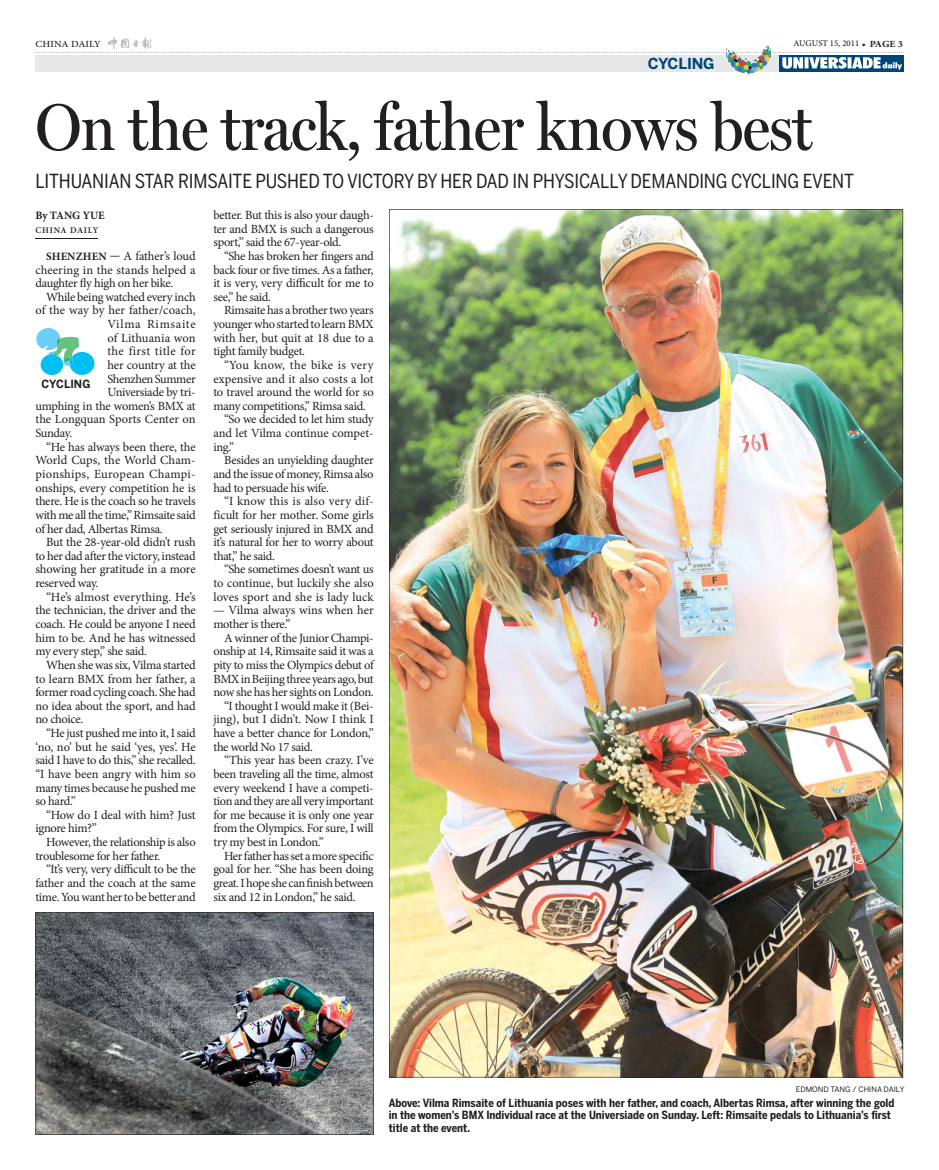
<style>
.page{position:relative;width:939px;height:1170px;background:#fff}
.page>*{position:absolute;margin:0;border:0;box-sizing:border-box;transform-origin:0 0}
.t1{font:66.25px "Miller Headline";letter-spacing:-.01em;color:#231f20}
.t2{font:19.25px "Benton Sans Cond";letter-spacing:-.01em;color:#231f20}
.t3{font:700 15px "Benton Sans";letter-spacing:-.01em;color:#004578}
.t4{font:12.5px/13.6px "Minion Pro";letter-spacing:-.025em;color:#231f20;text-align:justify}
.t5{font:12.5px/13.6px "Minion Pro";letter-spacing:-.005em;color:#231f20}
.t6{font:12.5px "Minion Pro";letter-spacing:.01em;color:#231f20}
.t7{font:12.5px "Minion Pro";color:#231f20}
.t8{font:12.5px "Minion Pro";letter-spacing:.005em;color:#231f20}
.t9{font:12.5px "Minion Pro";letter-spacing:.015em;color:#231f20}
.t10{font:12.5px "Minion Pro";letter-spacing:.025em;color:#231f20}
.t11{font:12.5px "Minion Pro";letter-spacing:.06em;color:#231f20}
.t12{font:700 11.25px/12.5px "Benton Sans Cond";color:#231f20}
.t13{font:700 11.25px "Minion Pro";letter-spacing:-.005em;color:#231f20}
.t14{font:700 11.25px "Benton Sans";letter-spacing:.005em;color:#231f20;scale:.95 1}
.t15{font:500 9.38px "Minion Pro";letter-spacing:.01em;color:#231f20;scale:1.1 1}
.t16{font:500 8.75px "Minion Pro";color:#231f20}
.t17{font:600 8.75px "Minion Pro";letter-spacing:.09em;color:#231f20}
.t18{font:7.5px "Benton Sans";color:#231f20}
.s1{font-size:9.38px}
.s2{font-weight:700;font-size:9.38px}
.s3{font-weight:700;font-size:11.25px}
</style>
<div class="page">
<div style="left:35px;top:56px;width:812px;height:16px;background:#e6e7e8"></div>
<img style="left:740px;top:72px;width:15px;height:2px">
<img style="left:736px;top:70px;width:24px;height:2px">
<div style="left:780px;top:55px;width:124px;height:16px;background:#004578"></div>
<svg style="left:35px;top:37px;width:869px;height:33px"></svg>
<hr style="left:35px;top:239px;width:63px;height:1px;background:#231f20">
<img style="left:389px;top:209px;width:514px;height:868px">
<svg style="left:36px;top:328px;width:59px;height:47px"></svg>
<img style="left:35px;top:912px;width:339px;height:222px">
<p class="t15" style="left:35px;top:38px;width:61px">CHINA DAILY</p>
<p class="t16" style="left:794px;top:38px;width:111px">AUGUST 15, 2011 <span class="s1">•</span> <span class="s2">PAGE 3</span></p>
<p class="t3" style="left:648px;top:55px;width:68px">CYCLING</p>
<h1 class="t1" style="left:35px;top:89px;width:779px">On the track, father knows best</h1>
<h2 class="t2" style="left:35px;top:174px;width:820px">LITHUANIAN STAR RIMSAITE PUSHED TO VICTORY BY HER DAD IN PHYSICALLY DEMANDING CYCLING EVENT</h2>
<p class="t13" style="left:35px;top:208px;width:71px">By TANG YUE</p>
<p class="t17" style="left:35px;top:224px;width:65px">CHINA DAILY</p>
<p class="t4" style="left:35px;top:250px;width:162px;text-indent:11px"><span class="s3">SHENZHEN —</span> A father’s loud cheering in the stands helped a daughter fly high on her bike.</p>
<p class="t4" style="left:46px;top:291px;width:151px">While being watched every inch</p>
<p class="t6" style="left:35px;top:305px;width:162px">of the way by her father/coach,</p>
<p class="t11" style="left:107px;top:319px;width:90px">Vilma Rimsaite</p>
<p class="t7" style="left:107px;top:333px;width:90px">of Lithuania won</p>
<p class="t10" style="left:107px;top:346px;width:90px">the first title for</p>
<p class="t4" style="left:107px;top:359px;width:90px">her country at the</p>
<p class="t4" style="left:107px;top:373px;width:90px">Shenzhen Summer</p>
<p class="t4" style="left:107px;top:386px;width:90px">Universiade by tri-</p>
<p class="t4" style="left:35px;top:400px;width:162px">umphing in the women’s BMX at</p>
<p class="t5" style="left:35px;top:413px;width:162px">the Longquan Sports Center on</p>
<p class="t4" style="left:35px;top:427px;width:38px">Sunday.</p>
<p class="t4" style="left:46px;top:441px;width:151px">“He has always been there, the</p>
<p class="t6" style="left:35px;top:455px;width:162px">World Cups, the World Cham-</p>
<p class="t9" style="left:35px;top:469px;width:162px">pionships, European Champi-</p>
<p class="t4" style="left:35px;top:482px;width:162px">onships, every competition he is</p>
<p class="t4" style="left:35px;top:495px;width:162px">there. He is the coach so he travels</p>
<p class="t4" style="left:35px;top:509px;width:162px">with me all the time,” Rimsaite said</p>
<p class="t4" style="left:35px;top:522px;width:129px">of her dad, Albertas Rimsa.</p>
<p class="t4" style="left:46px;top:536px;width:151px">But the 28-year-old didn’t rush</p>
<p class="t4" style="left:35px;top:550px;width:162px">to her dad after the victory, instead</p>
<p class="t4" style="left:35px;top:563px;width:162px">showing her gratitude in a more</p>
<p class="t4" style="left:35px;top:577px;width:64px">reserved way.</p>
<p class="t6" style="left:46px;top:591px;width:151px">“He’s almost everything. He’s</p>
<p class="t4" style="left:35px;top:604px;width:162px">the technician, the driver and the</p>
<p class="t4" style="left:35px;top:618px;width:162px">coach. He could be anyone I need</p>
<p class="t4" style="left:35px;top:631px;width:162px">him to be. And he has witnessed</p>
<p class="t4" style="left:35px;top:645px;width:113px">my every step,” she said.</p>
<p class="t4" style="left:46px;top:659px;width:151px">When she was six, Vilma started</p>
<p class="t5" style="left:35px;top:672px;width:162px">to learn BMX from her father, a</p>
<p class="t4" style="left:35px;top:686px;width:162px">former road cycling coach. She had</p>
<p class="t4" style="left:35px;top:700px;width:162px">no idea about the sport, and had</p>
<p class="t4" style="left:35px;top:713px;width:49px">no choice.</p>
<p class="t4" style="left:46px;top:727px;width:151px">“He just pushed me into it, I said</p>
<p class="t5" style="left:35px;top:740px;width:162px">‘no, no’ but he said ‘yes, yes’. He</p>
<p class="t4" style="left:35px;top:754px;width:162px">said I have to do this,” she recalled.</p>
<p class="t7" style="left:35px;top:769px;width:162px">“I have been angry with him so</p>
<p class="t4" style="left:35px;top:781px;width:162px">many times because he pushed me</p>
<p class="t4" style="left:35px;top:795px;width:42px">so hard.”</p>
<p class="t4" style="left:46px;top:809px;width:151px">“How do I deal with him? Just</p>
<p class="t4" style="left:35px;top:822px;width:63px">ignore him?”</p>
<p class="t4" style="left:46px;top:836px;width:151px">However, the relationship is also</p>
<p class="t4" style="left:35px;top:849px;width:126px">troublesome for her father.</p>
<p class="t4" style="left:46px;top:863px;width:151px">“It’s very, very difficult to be the</p>
<p class="t4" style="left:35px;top:877px;width:162px">father and the coach at the same</p>
<p class="t4" style="left:35px;top:890px;width:162px">time. You want her to be better and</p>
<p class="t14" style="left:42px;top:377px;width:53px">CYCLING</p>
<p class="t4" style="left:213px;top:209px;width:162px">better. But this is also your daugh&shy;ter and BMX is such a dangerous sport,” said the 67-year-old.</p>
<p class="t4" style="left:213px;top:250px;width:162px;text-indent:11px">“She has broken her fingers and back four or five times. As a father, it is very, very difficult for me to see,” he said.</p>
<p class="t4" style="left:213px;top:304px;width:162px;text-indent:11px">Rimsaite has a brother two years younger who started to learn BMX with her, but quit at 18 due to a tight family budget.</p>
<p class="t10" style="left:224px;top:360px;width:151px">“You know, the bike is very</p>
<p class="t8" style="left:213px;top:373px;width:162px">expensive and it also costs a lot</p>
<p class="t4" style="left:213px;top:386px;width:162px">to travel around the world for so</p>
<p class="t4" style="left:213px;top:400px;width:154px">many competitions,” Rimsa said.</p>
<p class="t4" style="left:224px;top:413px;width:151px">“So we decided to let him study</p>
<p class="t5" style="left:213px;top:427px;width:162px">and let Vilma continue compet-</p>
<p class="t4" style="left:213px;top:441px;width:22px">ing.”</p>
<p class="t4" style="left:224px;top:454px;width:151px">Besides an unyielding daughter</p>
<p class="t4" style="left:213px;top:468px;width:162px">and the issue of money, Rimsa also</p>
<p class="t4" style="left:213px;top:482px;width:117px">had to persuade his wife.</p>
<p class="t9" style="left:224px;top:496px;width:151px">“I know this is also very dif-</p>
<p class="t4" style="left:213px;top:509px;width:162px">ficult for her mother. Some girls</p>
<p class="t4" style="left:213px;top:522px;width:162px">get seriously injured in BMX and</p>
<p class="t4" style="left:213px;top:536px;width:162px">it’s natural for her to worry about</p>
<p class="t4" style="left:213px;top:550px;width:63px">that,” he said.</p>
<p class="t4" style="left:224px;top:563px;width:151px">“She sometimes doesn’t want us</p>
<p class="t7" style="left:213px;top:578px;width:162px">to continue, but luckily she also</p>
<p class="t8" style="left:213px;top:591px;width:162px">loves sport and she is lady luck</p>
<p class="t5" style="left:213px;top:604px;width:162px">— Vilma always wins when her mother is there.”</p>
<p class="t4" style="left:224px;top:631px;width:151px">A winner of the Junior Champi-</p>
<p class="t4" style="left:213px;top:645px;width:162px">onship at 14, Rimsaite said it was a</p>
<p class="t4" style="left:213px;top:659px;width:162px">pity to miss the Olympics debut of</p>
<p class="t4" style="left:213px;top:672px;width:162px">BMX in Beijing three years ago, but</p>
<p class="t4" style="left:213px;top:686px;width:162px">now she has her sights on London.</p>
<p class="t4" style="left:224px;top:700px;width:151px">“I thought I would make it (Bei-</p>
<p class="t5" style="left:213px;top:713px;width:162px">jing), but I didn’t. Now I think I</p>
<p class="t4" style="left:213px;top:727px;width:162px">have a better chance for London,”</p>
<p class="t4" style="left:213px;top:740px;width:101px">the world No 17 said.</p>
<p class="t4" style="left:224px;top:754px;width:151px">“This year has been crazy. I’ve</p>
<p class="t4" style="left:213px;top:768px;width:162px">been traveling all the time, almost</p>
<p class="t4" style="left:213px;top:781px;width:162px">every weekend I have a competi-</p>
<p class="t4" style="left:213px;top:795px;width:162px">tion and they are all very important</p>
<p class="t4" style="left:213px;top:809px;width:162px">for me because it is only one year</p>
<p class="t4" style="left:213px;top:822px;width:162px">from the Olympics. For sure, I will</p>
<p class="t4" style="left:213px;top:836px;width:112px">try my best in London.”</p>
<p class="t4" style="left:224px;top:849px;width:151px">Her father has set a more specific</p>
<p class="t4" style="left:213px;top:863px;width:162px">goal for her. “She has been doing</p>
<p class="t4" style="left:213px;top:877px;width:162px">great. I hope she can finish between</p>
<p class="t4" style="left:213px;top:890px;width:144px">six and 12 in London,” he said.</p>
<p class="t18" style="left:796px;top:1086px;width:110px">EDMOND TANG / CHINA DAILY</p>
<p class="t12" style="left:389px;top:1096px;width:507px">Above: Vilma Rimsaite of Lithuania poses with her father, and coach, Albertas Rimsa, after winning the gold in the women’s BMX Individual race at the Universiade on Sunday. Left: Rimsaite pedals to Lithuania’s first title at the event.</p>
</div>
